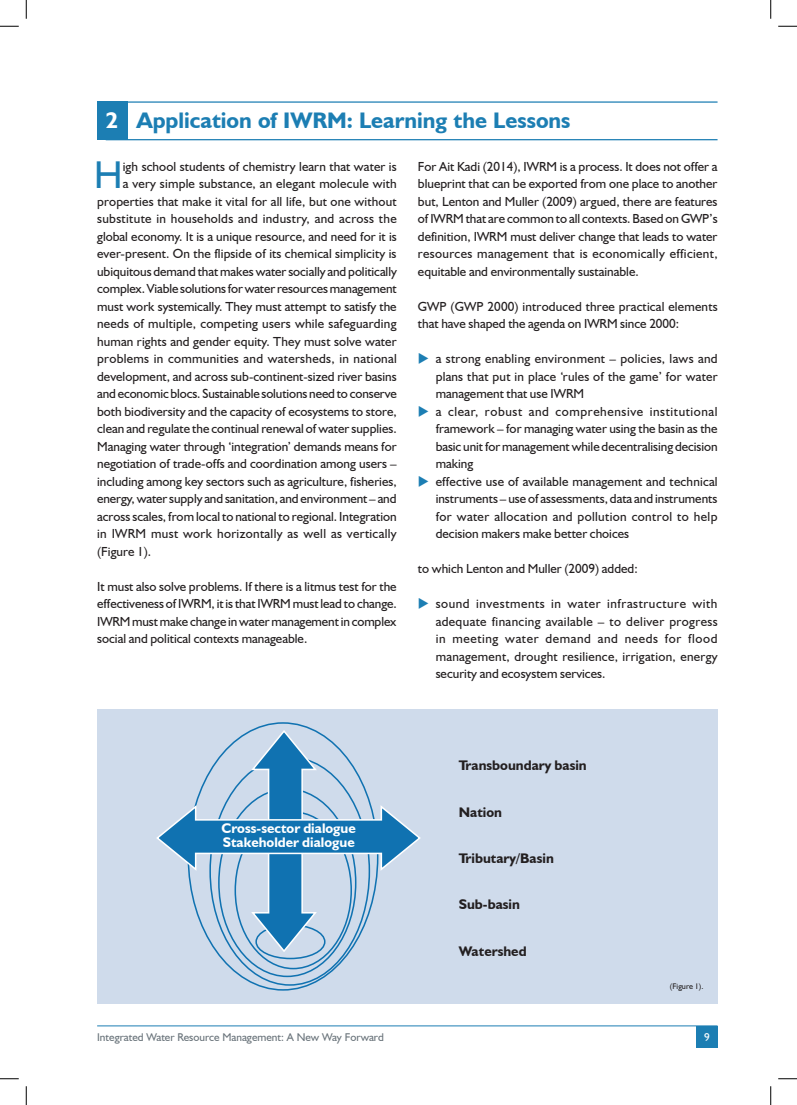
<style>
.page{position:relative;width:797px;height:1105px;background:#fff}
.page>*{position:absolute;margin:0;border:0;box-sizing:border-box;transform-origin:0 0}
.Body_text{font:38.75px "Humanist 521 BT";color:#1c7eb3}
.Sub-heading{font:700 22.5px "Humanist 521 BT";color:#1c7eb3}
.Body_text-2{font:700 13.88px "Humanist 521 BT";color:#231f20}
.Body_text-3{font:700 13.88px "Humanist 521 BT";color:#fff}
.Body_text-4{font:13.12px/17.5px "Humanist 521 BT";color:#231f20;text-align:justify}
.Body_text-5{font:13.12px "Humanist 521 BT";letter-spacing:.025em;color:#231f20}
.Body_text-6{font:13.12px "Humanist 521 BT";letter-spacing:.02em;color:#231f20}
.Body_text-7{font:13.12px "Humanist 521 BT";letter-spacing:.045em;color:#231f20}
.Body_text-8{font:13.12px "Humanist 521 BT";letter-spacing:.04em;color:#231f20}
.t1{font:11.25px "Humanist 521 BT";color:#6a747b}
.t2{font:11.25px "Humanist 521 BT";color:#fff}
.Body_text-9{font:8.12px "Humanist 521 BT";color:#231f20}
.s1{color:#fff}
.s2{color:#1c7eb3}
</style>
<div class="page">
<hr style="left:97px;top:1025px;width:620px;height:1px;background:#1c7eb3">
<div style="left:696px;top:1026px;width:21px;height:21px;background:#1c7eb3"></div>
<div style="left:97px;top:101px;width:31px;height:39px;background:#1c7eb3"></div>
<hr style="left:106px;top:101px;width:611px;height:2px;background:#1c7eb3">
<hr style="left:106px;top:139px;width:611px;height:1px;background:#1c7eb3">
<div style="left:97px;top:709px;width:620px;height:295px;background:#cfdbeb"></div>
<div style="left:255px;top:924px;width:70px;height:35px;border:2px solid #1072b1;border-radius:50%"></div>
<svg style="left:156px;top:729px;width:265px;height:224px"></svg>
<svg style="left:0;top:25px;width:19px;height:2px"></svg>
<svg style="left:778px;top:25px;width:19px;height:2px"></svg>
<svg style="left:0;top:1078px;width:19px;height:1px"></svg>
<svg style="left:778px;top:1078px;width:19px;height:1px"></svg>
<svg style="left:25px;top:0;width:2px;height:19px"></svg>
<svg style="left:25px;top:1086px;width:2px;height:19px"></svg>
<svg style="left:770px;top:0;width:1px;height:19px"></svg>
<svg style="left:770px;top:1086px;width:1px;height:19px"></svg>
<p class="Sub-heading" style="left:106px;top:107px;width:466px"><span class="s1">2</span> Application of IWRM: Learning the Lessons</p>
<p class="Body_text" style="left:94px;top:151px;width:30px">H</p>
<p class="Body_text-4" style="left:123px;top:157px;width:275px">igh school students of chemistry learn that water is</p>
<p class="Body_text-4" style="left:123px;top:175px;width:275px">a very simple substance, an elegant molecule with</p>
<p class="Body_text-4" style="left:97px;top:192px;width:301px">properties that make it vital for all life, but one without</p>
<p class="Body_text-5" style="left:97px;top:211px;width:301px">substitute in households and industry, and across the</p>
<p class="Body_text-4" style="left:97px;top:227px;width:301px">global economy. It is a unique resource, and need for it is</p>
<p class="Body_text-4" style="left:97px;top:245px;width:301px">ever-present. On the flipside of its chemical simplicity is</p>
<p class="Body_text-4" style="left:97px;top:262px;width:301px">ubiquitous demand that makes water socially and politically</p>
<p class="Body_text-4" style="left:97px;top:280px;width:301px">complex. Viable solutions for water resources management</p>
<p class="Body_text-4" style="left:97px;top:297px;width:301px">must work systemically. They must attempt to satisfy the</p>
<p class="Body_text-4" style="left:97px;top:315px;width:301px">needs of multiple, competing users while safeguarding</p>
<p class="Body_text-4" style="left:97px;top:332px;width:301px">human rights and gender equity. They must solve water</p>
<p class="Body_text-6" style="left:97px;top:351px;width:301px">problems in communities and watersheds, in national</p>
<p class="Body_text-4" style="left:97px;top:367px;width:301px">development, and across sub-continent-sized river basins</p>
<p class="Body_text-4" style="left:97px;top:385px;width:301px">and economic blocs. Sustainable solutions need to conserve</p>
<p class="Body_text-4" style="left:97px;top:402px;width:301px">both biodiversity and the capacity of ecosystems to store,</p>
<p class="Body_text-4" style="left:97px;top:420px;width:301px">clean and regulate the continual renewal of water supplies.</p>
<p class="Body_text-4" style="left:97px;top:437px;width:301px">Managing water through ‘integration’ demands means for</p>
<p class="Body_text-4" style="left:97px;top:455px;width:301px">negotiation of trade-offs and coordination among users –</p>
<p class="Body_text-4" style="left:97px;top:472px;width:301px">including among key sectors such as agriculture, fisheries,</p>
<p class="Body_text-4" style="left:97px;top:490px;width:301px">energy, water supply and sanitation, and environment – and</p>
<p class="Body_text-4" style="left:97px;top:507px;width:301px">across scales, from local to national to regional. Integration</p>
<p class="Body_text-5" style="left:97px;top:526px;width:301px">in IWRM must work horizontally as well as vertically</p>
<p class="Body_text-4" style="left:97px;top:542px;width:55px">(Figure 1).</p>
<p class="Body_text-4" style="left:97px;top:577px;width:301px">It must also solve problems. If there is a litmus test for the effectiveness of IWRM, it is that IWRM must lead to change.<br>IWRM must make change in water management in complex social and political contexts manageable.</p>
<p class="Body_text-4" style="left:418px;top:157px;width:301px">For Ait Kadi (2014), IWRM is a process. It does not offer a blueprint that can be exported from one place to another but, Lenton and Muller (2009) argued, there are features of IWRM that are common to all contexts. Based on GWP’s definition, IWRM must deliver change that leads to water resources management that is economically efficient, equitable and environmentally sustainable.</p>
<p class="Body_text-4" style="left:418px;top:297px;width:301px">GWP (GWP 2000) introduced three practical elements that have shaped the agenda on IWRM since 2000:</p>
<p class="Body_text-6" style="left:418px;top:351px;width:301px"><span class="s2">◆</span> a strong enabling environment – policies, laws and</p>
<p class="Body_text-4" style="left:436px;top:367px;width:283px">plans that put in place ‘rules of the game’ for water</p>
<p class="Body_text-4" style="left:436px;top:385px;width:150px">management that use IWRM</p>
<p class="Body_text-7" style="left:418px;top:403px;width:301px"><span class="s2">◆</span> a clear, robust and comprehensive institutional</p>
<p class="Body_text-4" style="left:436px;top:420px;width:283px">framework – for managing water using the basin as the</p>
<p class="Body_text-4" style="left:436px;top:437px;width:283px">basic unit for management while decentralising decision</p>
<p class="Body_text-4" style="left:436px;top:455px;width:39px">making</p>
<p class="Body_text-4" style="left:418px;top:472px;width:301px"><span class="s2">◆</span> effective use of available management and technical</p>
<p class="Body_text-4" style="left:436px;top:490px;width:283px">instruments – use of assessments, data and instruments</p>
<p class="Body_text-5" style="left:436px;top:508px;width:283px">for water allocation and pollution control to help</p>
<p class="Body_text-4" style="left:436px;top:525px;width:195px">decision makers make better choices</p>
<p class="Body_text-4" style="left:418px;top:560px;width:221px">to which Lenton and Muller (2009) added:</p>
<p class="Body_text-8" style="left:418px;top:596px;width:301px"><span class="s2">◆</span> sound investments in water infrastructure with</p>
<p class="Body_text-5" style="left:436px;top:613px;width:283px">adequate financing available – to deliver progress</p>
<p class="Body_text-7" style="left:436px;top:631px;width:283px">in meeting water demand and needs for flood</p>
<p class="Body_text-6" style="left:436px;top:648px;width:283px">management, drought resilience, irrigation, energy</p>
<p class="Body_text-4" style="left:436px;top:665px;width:171px">security and ecosystem services.</p>
<p class="Body_text-3" style="left:222px;top:820px;width:136px">Cross-sector dialogue</p>
<p class="Body_text-3" style="left:223px;top:834px;width:134px">Stakeholder dialogue</p>
<p class="Body_text-2" style="left:459px;top:757px;width:130px">Transboundary basin</p>
<p class="Body_text-2" style="left:459px;top:803px;width:45px">Nation</p>
<p class="Body_text-2" style="left:459px;top:850px;width:97px">Tributary/Basin</p>
<p class="Body_text-2" style="left:459px;top:896px;width:63px">Sub-basin</p>
<p class="Body_text-2" style="left:459px;top:942px;width:69px">Watershed</p>
<p class="Body_text-9" style="left:670px;top:981px;width:35px">(Figure 1).</p>
<p class="t1" style="left:97px;top:1030px;width:288px">Integrated Water Resource Management: A New Way Forward</p>
<p class="t2" style="left:704px;top:1030px;width:7px">9</p>
</div>
